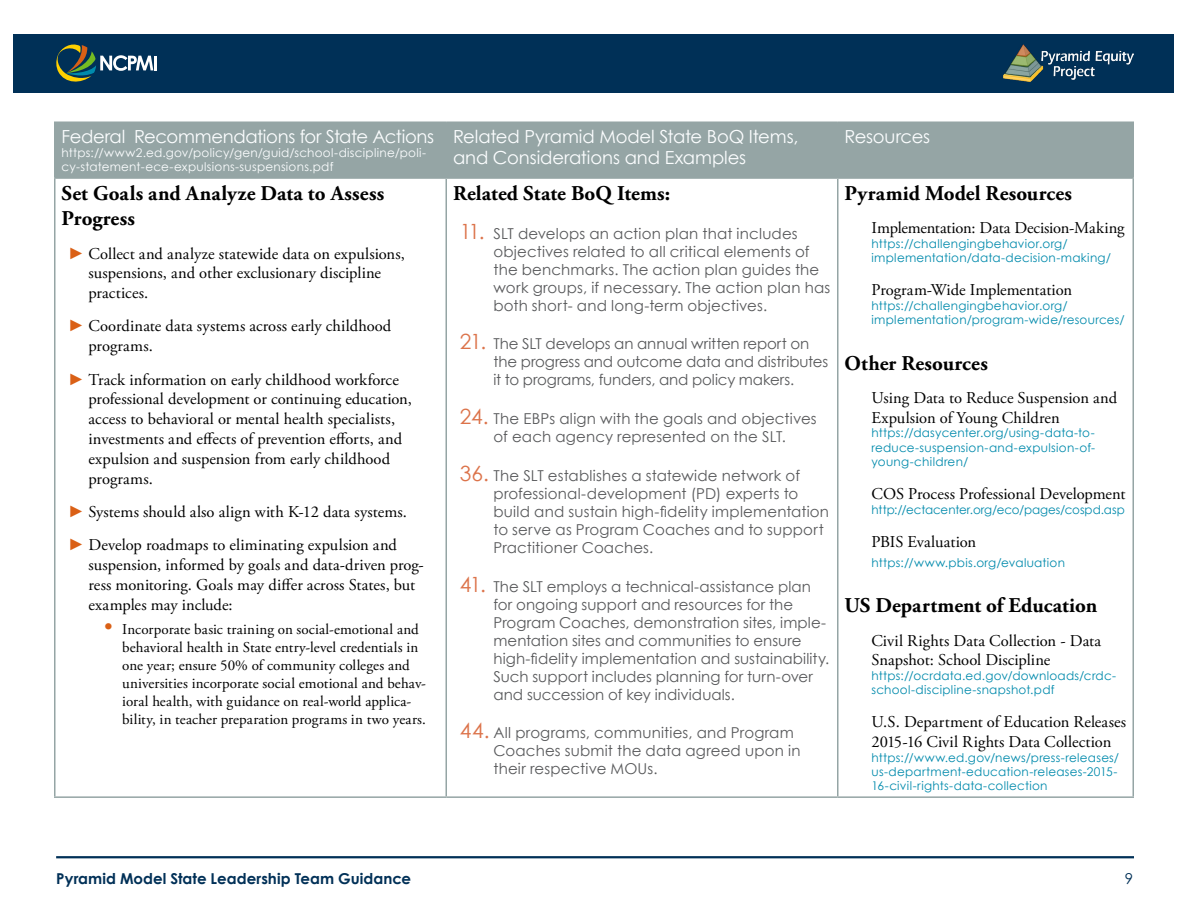
<style>
.page{position:relative;width:1188px;height:918px;background:#fff}
.page>*{position:absolute;margin:0;border:0;box-sizing:border-box;transform-origin:0 0}
.Heading_3{font:700 21px/25.2px "Adobe Garamond Pro";letter-spacing:.005em;color:#000}
.Heading_2{font:18px/21.6px "Century Gothic";letter-spacing:-.015em;color:#fcfeff}
.Bullet_list_1{font:16.5px/19.8px "Adobe Garamond Pro";letter-spacing:.005em;color:#000}
.Resource_item{font:16.5px/19.8px "Adobe Garamond Pro";color:#000}
.BoQ_Item{font:15px/18px "Century Gothic";letter-spacing:.005em;color:#58595b}
.Bullet_List_2{font:15px/18px "Adobe Garamond Pro";letter-spacing:.01em;color:#000}
.t1{font:700 15px "Century Gothic";color:#003057}
.t2{font:15px "Century Gothic";color:#003057}
.Resource_item-2{font:12px/14.4px "Century Gothic";letter-spacing:.02em;color:#008aac}
.Heading_2-2{font:12px/14.4px "Century Gothic";letter-spacing:.02em;color:#fcfeff}
.Resource_item-3{font:12px "Century Gothic";letter-spacing:-.005em;color:#008aac}
.s1{font-family:"Century Gothic";color:#da6016}
.s2{font-family:"Century Gothic";font-size:21px;color:#da6016}
.s3{font-size:21px;color:#dc734a}
</style>
<div class="page">
<hr style="left:56px;top:856px;width:1078px;height:2px;background:#003057">
<div style="left:14px;top:34px;width:1160px;height:58px;background:#003057"></div>
<hr style="left:154px;top:56px;width:3px;height:14px;background:#fff">
<svg style="left:56px;top:44px;width:97px;height:38px"></svg>
<img style="left:1004px;top:44px;width:130px;height:38px">
<div style="left:56px;top:123px;width:1076px;height:54px;background:#95a5a5"></div>
<hr style="left:54px;top:122px;width:392px;height:1px;background:#95a5a5">
<hr style="left:54px;top:123px;width:2px;height:54px;background:#95a5a5">
<hr style="left:446px;top:122px;width:392px;height:1px;background:#95a5a5">
<hr style="left:446px;top:123px;width:1px;height:54px;background:#95a5a5">
<hr style="left:838px;top:122px;width:296px;height:1px;background:#95a5a5">
<hr style="left:837px;top:123px;width:1px;height:54px;background:#95a5a5">
<hr style="left:1132px;top:123px;width:2px;height:54px;background:#95a5a5">
<hr style="left:54px;top:179px;width:2px;height:617px;background:#95a5a5">
<hr style="left:446px;top:179px;width:1px;height:617px;background:#95a5a5">
<hr style="left:837px;top:179px;width:1px;height:617px;background:#95a5a5">
<hr style="left:1132px;top:179px;width:2px;height:617px;background:#95a5a5">
<hr style="left:54px;top:177px;width:392px;height:2px;background:#95a5a5">
<hr style="left:446px;top:177px;width:392px;height:2px;background:#95a5a5">
<hr style="left:838px;top:177px;width:296px;height:2px;background:#95a5a5">
<hr style="left:54px;top:796px;width:392px;height:2px;background:#95a5a5">
<hr style="left:446px;top:796px;width:392px;height:2px;background:#95a5a5">
<hr style="left:838px;top:796px;width:296px;height:2px;background:#95a5a5">
<h2 class="Heading_2" style="left:62px;top:125px;width:374px">Federal Recommendations for State Actions</h2>
<h2 class="Heading_2-2" style="left:62px;top:145px;width:366px">https://www2.ed.gov/policy/gen/guid/school-discipline/poli&shy;cy-statement-ece-expulsions-suspensions.pdf</h2>
<h3 class="Heading_3" style="left:62px;top:181px;width:324px">Set Goals and Analyze Data to Assess<br>Progress</h3>
<p class="Bullet_list_1" style="left:88px;top:244px;width:318px;text-indent:-20px"><span class="s1">►</span> Collect and analyze statewide data on expulsions, suspensions, and other exclusionary discipline practices.</p>
<p class="Bullet_list_1" style="left:88px;top:317px;width:304px;text-indent:-20px"><span class="s1">►</span> Coordinate data systems across early childhood programs.</p>
<p class="Bullet_list_1" style="left:88px;top:370px;width:325px;text-indent:-20px"><span class="s1">►</span> Track information on early childhood workforce professional development or continuing education, access to behavioral or mental health specialists, investments and effects of prevention efforts, and expulsion and suspension from early childhood programs.</p>
<p class="Bullet_list_1" style="left:68px;top:502px;width:340px"><span class="s1">►</span> Systems should also align with K-12 data systems.</p>
<p class="Bullet_list_1" style="left:88px;top:536px;width:337px;text-indent:-20px"><span class="s1">►</span> Develop roadmaps to eliminating expulsion and suspension, informed by goals and data-driven prog&shy;ress monitoring. Goals may differ across States, but examples may include:</p>
<p class="Bullet_List_2" style="left:122px;top:621px;width:305px;text-indent:-20px"><span class="s2">•</span> Incorporate basic training on social-emotional and behavioral health in State entry-level credentials in one year; ensure 50% of community colleges and universities incorporate social emotional and behav&shy;ioral health, with guidance on real-world applica&shy;bility, in teacher preparation programs in two years.</p>
<h2 class="Heading_2" style="left:453px;top:125px;width:347px">Related Pyramid Model State BoQ Items, and Considerations and Examples</h2>
<h2 class="Heading_2" style="left:844px;top:125px;width:87px">Resources</h2>
<h3 class="Heading_3" style="left:453px;top:181px;width:219px">Related State BoQ Items:</h3>
<p class="BoQ_Item" style="left:494px;top:224px;width:338px;text-indent:-34px"><span class="s3">11.</span> SLT develops an action plan that includes objectives related to all critical elements of the benchmarks. The action plan guides the work groups, if necessary. The action plan has both short- and long-term objectives.</p>
<p class="BoQ_Item" style="left:494px;top:335px;width:336px;text-indent:-34px"><span class="s3">21.</span> The SLT develops an annual written report on the progress and outcome data and distributes it to programs, funders, and policy makers.</p>
<p class="BoQ_Item" style="left:460px;top:409px;width:358px;text-align:center"><span class="s3">24.</span> The EBPs align with the goals and objectives of each agency represented on the SLT.</p>
<p class="BoQ_Item" style="left:494px;top:466px;width:337px;text-indent:-34px"><span class="s3">36.</span> The SLT establishes a statewide network of professional-development (PD) experts to build and sustain high-fidelity implementation to serve as Program Coaches and to support Practitioner Coaches.</p>
<p class="BoQ_Item" style="left:494px;top:577px;width:337px;text-indent:-34px"><span class="s3">41.</span> The SLT employs a technical-assistance plan for ongoing support and resources for the Program Coaches, demonstration sites, imple&shy;mentation sites and communities to ensure high-fidelity implementation and sustainability.<br>Such support includes planning for turn-over and succession of key individuals.</p>
<p class="BoQ_Item" style="left:494px;top:724px;width:308px;text-indent:-34px"><span class="s3">44.</span> All programs, communities, and Program<br>Coaches submit the data agreed upon in their respective MOUs.</p>
<h3 class="Heading_3" style="left:844px;top:181px;width:229px">Pyramid Model Resources</h3>
<p class="Resource_item" style="left:872px;top:219px;width:255px">Implementation: Data Decision-Making</p>
<p class="Resource_item-2" style="left:872px;top:236px;width:241px">https://challengingbehavior.org/ implementation/data-decision-making/</p>
<p class="Resource_item" style="left:872px;top:281px;width:202px">Program-Wide Implementation</p>
<p class="Resource_item-2" style="left:872px;top:298px;width:255px">https://challengingbehavior.org/ implementation/program-wide/resources/</p>
<h3 class="Heading_3" style="left:844px;top:351px;width:145px">Other Resources</h3>
<p class="Resource_item" style="left:872px;top:388px;width:247px">Using Data to Reduce Suspension and<br>Expulsion of Young Children</p>
<p class="Resource_item-2" style="left:872px;top:425px;width:225px;text-align:justify">https://dasycenter.org/using-data-to&shy;reduce-suspension-and-expulsion-of&shy;young-children/</p>
<p class="Resource_item" style="left:872px;top:485px;width:255px">COS Process Professional Development</p>
<p class="Resource_item-3" style="left:872px;top:501px;width:255px">http://ectacenter.org/eco/pages/cospd.asp</p>
<p class="Resource_item" style="left:872px;top:532px;width:106px">PBIS Evaluation</p>
<p class="Resource_item-2" style="left:872px;top:555px;width:195px">https://www.pbis.org/evaluation</p>
<h3 class="Heading_3" style="left:844px;top:593px;width:254px">US Department of Education</h3>
<p class="Resource_item" style="left:872px;top:631px;width:231px">Civil Rights Data Collection - Data<br>Snapshot: School Discipline</p>
<p class="Resource_item-2" style="left:872px;top:668px;width:246px">https://ocrdata.ed.gov/downloads/crdc&shy;school-discipline-snapshot.pdf</p>
<p class="Resource_item" style="left:872px;top:713px;width:256px">U.S. Department of Education Releases<br>2015-16 Civil Rights Data Collection</p>
<p class="Resource_item-2" style="left:872px;top:750px;width:249px">https://www.ed.gov/news/press-releases/ us-department-education-releases-2015-<br>16-civil-rights-data-collection</p>
<p class="t1" style="left:56px;top:867px;width:357px">Pyramid Model State Leadership Team Guidance</p>
<p class="t2" style="left:1125px;top:868px;width:10px">9</p>
</div>
